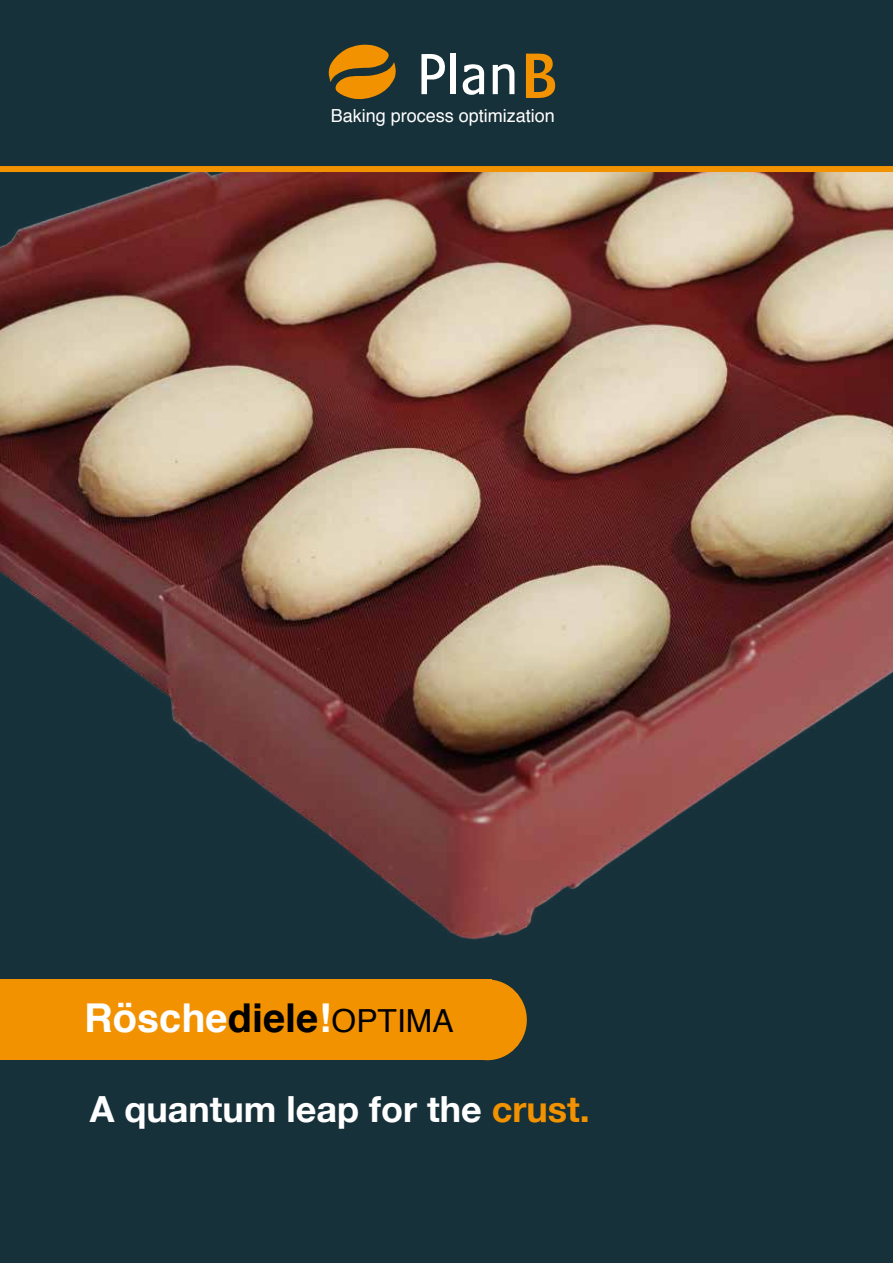
<style>
.page{position:relative;width:893px;height:1263px;background:#17313a}
.page>*{position:absolute;margin:0;border:0;box-sizing:border-box;transform-origin:0 0}
.t1{font:700 39.75px "Helvetica";color:#fff}
.t2{font:700 36px "Helvetica Neue";color:#fff}
.t3{font:18px "Helvetica";color:#fff}
.s1{color:#000}
.s2{font-weight:400;font-size:31.8px;color:#000}
.s3{color:#f39200}
</style>
<div class="page">
<svg style="left:329px;top:45px;width:67px;height:55px"></svg>
<svg style="left:526px;top:54px;width:29px;height:44px"></svg>
<svg style="left:493px;top:64px;width:21px;height:30px"></svg>
<svg style="left:462px;top:64px;width:22px;height:31px"></svg>
<svg style="left:421px;top:54px;width:24px;height:40px"></svg>
<div style="left:451px;top:53px;width:5px;height:41px;background:#fff"></div>
<img style="left:0;top:172px;width:893px;height:768px">
<div style="left:448px;top:979px;width:79px;height:81px;background:#f39200;border-radius:50%"></div>
<div style="left:0;top:979px;width:492px;height:81px;background:#f39200"></div>
<div style="left:0;top:166px;width:893px;height:6px;background:#f39200"></div>
<p class="t3" style="left:331px;top:102px;width:226px">Baking process optimization</p>
<h1 class="t1" style="left:84px;top:986px;width:371px">Rösche<span class="s1">diele</span>!<span class="s2">OPTIMA</span></h1>
<h2 class="t2" style="left:90px;top:1080px;width:502px">A quantum leap for the <span class="s3">crust.</span></h2>
</div>
